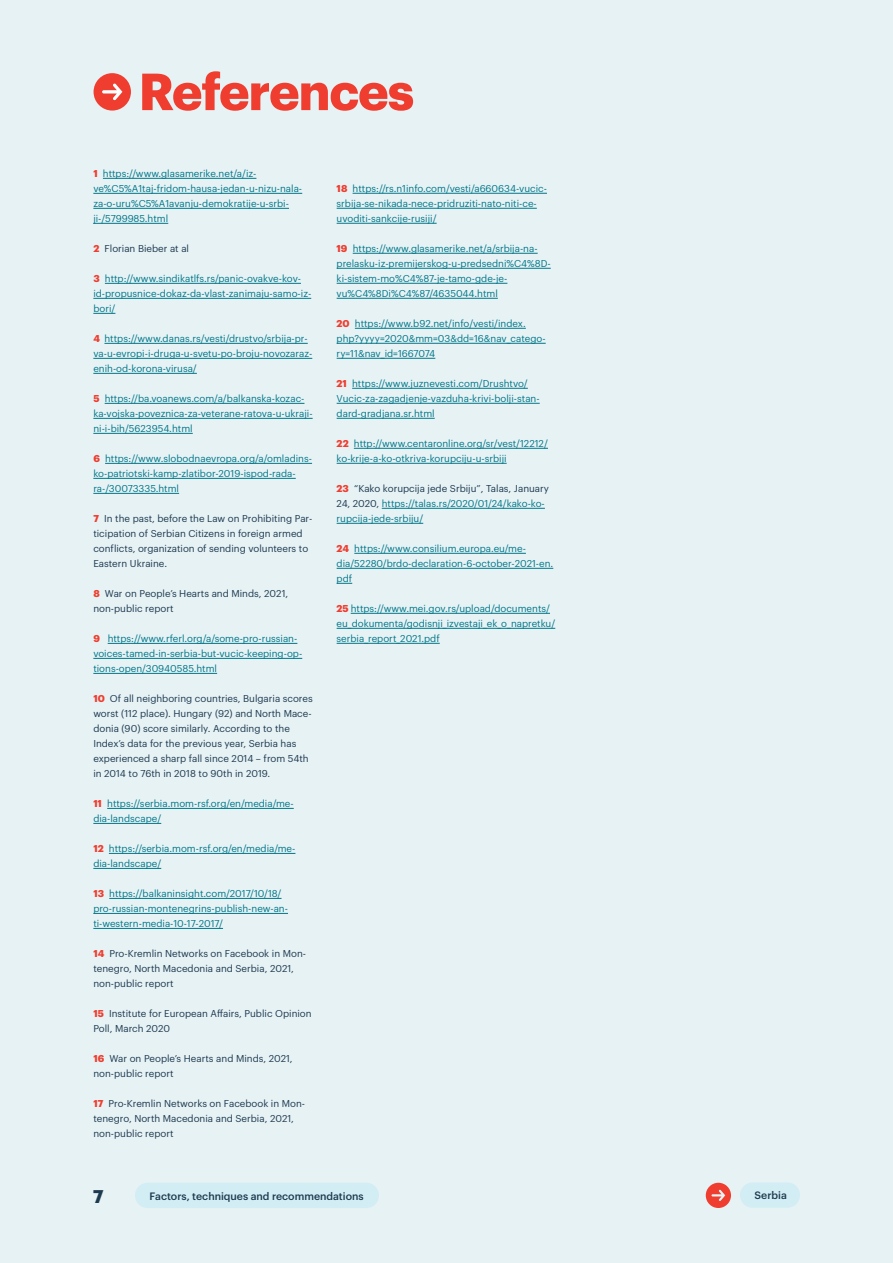
<style>
.page{position:relative;width:893px;height:1263px;background:#e7f2f5}
.page>*{position:absolute;margin:0;border:0;box-sizing:border-box;transform-origin:0 0}
.t1{font:700 51px "Graphik";letter-spacing:-.02em;color:#ef3e30}
.t2{font:700 18px "Graphik";color:#1d3a4f}
.t3{font:500 10.5px "Graphik";color:#1d3a4f}
.t4{font:9.75px/15px "Graphik";color:#078}
.t5{font:9.75px/15px "Graphik";color:#1d3a4f}
.s1{font-weight:700;color:#ef3e30}
.s2{color:#1d3a4f}
</style>
<div class="page">
<div style="left:740px;top:1182px;width:60px;height:26px;background:#d2edf4;border-radius:13px"></div>
<div style="left:135px;top:1183px;width:244px;height:25px;background:#d2edf4;border-radius:13px"></div>
<div style="left:706px;top:1183px;width:25px;height:25px;background:#ef3e30;border-radius:50%"></div>
<svg style="left:711px;top:1190px;width:14px;height:11px"></svg>
<hr style="left:103px;top:178px;width:153px;height:1px;background:#078">
<hr style="left:93px;top:193px;width:209px;height:1px;background:#078">
<hr style="left:93px;top:208px;width:196px;height:1px;background:#078">
<hr style="left:93px;top:223px;width:75px;height:1px;background:#078">
<hr style="left:105px;top:283px;width:196px;height:1px;background:#078">
<hr style="left:93px;top:298px;width:218px;height:1px;background:#078">
<svg style="left:93px;top:313px;width:22px;height:1px"></svg>
<hr style="left:104px;top:343px;width:204px;height:1px;background:#078">
<hr style="left:93px;top:358px;width:219px;height:1px;background:#078">
<hr style="left:93px;top:373px;width:104px;height:1px;background:#078">
<hr style="left:105px;top:403px;width:199px;height:1px;background:#078">
<hr style="left:93px;top:418px;width:220px;height:1px;background:#078">
<hr style="left:93px;top:433px;width:100px;height:1px;background:#078">
<hr style="left:105px;top:463px;width:207px;height:1px;background:#078">
<hr style="left:93px;top:478px;width:203px;height:1px;background:#078">
<hr style="left:93px;top:493px;width:86px;height:1px;background:#078">
<hr style="left:108px;top:643px;width:189px;height:1px;background:#078">
<hr style="left:93px;top:658px;width:209px;height:1px;background:#078">
<hr style="left:93px;top:673px;width:124px;height:1px;background:#078">
<hr style="left:107px;top:808px;width:187px;height:1px;background:#078">
<hr style="left:93px;top:823px;width:68px;height:1px;background:#078">
<hr style="left:109px;top:853px;width:186px;height:1px;background:#078">
<hr style="left:93px;top:868px;width:68px;height:1px;background:#078">
<hr style="left:109px;top:898px;width:172px;height:1px;background:#078">
<hr style="left:93px;top:913px;width:195px;height:1px;background:#078">
<hr style="left:93px;top:928px;width:130px;height:1px;background:#078">
<hr style="left:353px;top:193px;width:194px;height:1px;background:#078">
<hr style="left:337px;top:208px;width:200px;height:1px;background:#078">
<hr style="left:337px;top:223px;width:100px;height:1px;background:#078">
<hr style="left:353px;top:253px;width:185px;height:1px;background:#078">
<hr style="left:337px;top:268px;width:214px;height:1px;background:#078">
<hr style="left:337px;top:283px;width:170px;height:1px;background:#078">
<hr style="left:337px;top:298px;width:161px;height:1px;background:#078">
<hr style="left:355px;top:328px;width:171px;height:1px;background:#078">
<hr style="left:337px;top:343px;width:209px;height:1px;background:#078">
<hr style="left:337px;top:358px;width:98px;height:1px;background:#078">
<hr style="left:352px;top:388px;width:176px;height:1px;background:#078">
<hr style="left:337px;top:403px;width:203px;height:1px;background:#078">
<hr style="left:337px;top:418px;width:98px;height:1px;background:#078">
<hr style="left:354px;top:448px;width:194px;height:1px;background:#078">
<hr style="left:337px;top:463px;width:170px;height:1px;background:#078">
<hr style="left:382px;top:508px;width:163px;height:1px;background:#078">
<hr style="left:337px;top:523px;width:86px;height:1px;background:#078">
<hr style="left:354px;top:553px;width:172px;height:1px;background:#078">
<hr style="left:337px;top:568px;width:216px;height:1px;background:#078">
<svg style="left:337px;top:583px;width:15px;height:1px"></svg>
<hr style="left:351px;top:613px;width:199px;height:1px;background:#078">
<hr style="left:337px;top:628px;width:218px;height:1px;background:#078">
<hr style="left:337px;top:643px;width:103px;height:1px;background:#078">
<div style="left:94px;top:73px;width:37px;height:38px;background:#ef3e30;border-radius:50%"></div>
<svg style="left:102px;top:83px;width:20px;height:17px"></svg>
<h1 class="t1" style="left:139px;top:52px;width:277px">References</h1>
<p class="t4" style="left:93px;top:165px;width:210px"><span class="s1">1</span> https://www.glasamerike.net/a/iz&shy;ve%C5%A1taj-fridom-hausa-jedan-u-nizu-nala&shy;za-o-uru%C5%A1avanju-demokratije-u-srbi&shy;ji-/5799985.html</p>
<p class="t5" style="left:93px;top:240px;width:97px"><span class="s1">2</span> Florian Bieber at al</p>
<p class="t4" style="left:93px;top:270px;width:219px"><span class="s1">3</span> http://www.sindikatlfs.rs/panic-ovakve-kov&shy;id-propusnice-dokaz-da-vlast-zanimaju-samo-iz&shy;bori/</p>
<p class="t4" style="left:93px;top:330px;width:220px"><span class="s1">4</span> https://www.danas.rs/vesti/drustvo/srbija-pr&shy;va-u-evropi-i-druga-u-svetu-po-broju-novozaraz&shy;enih-od-korona-virusa/</p>
<p class="t4" style="left:93px;top:390px;width:221px"><span class="s1">5</span> https://ba.voanews.com/a/balkanska-kozac&shy;ka-vojska-poveznica-za-veterane-ratova-u-ukraji&shy;ni-i-bih/5623954.html</p>
<p class="t4" style="left:93px;top:450px;width:220px"><span class="s1">6</span> https://www.slobodnaevropa.org/a/omladins&shy;ko-patriotski-kamp-zlatibor-2019-ispod-rada&shy;ra-/30073335.html</p>
<p class="t5" style="left:93px;top:510px;width:221px"><span class="s1">7</span> In the past, before the Law on Prohibiting Par&shy;ticipation of Serbian Citizens in foreign armed conflicts, organization of sending volunteers to Eastern Ukraine.</p>
<p class="t5" style="left:93px;top:585px;width:196px"><span class="s1">8</span> War on People’s Hearts and Minds, 2021, non-public report</p>
<p class="t4" style="left:93px;top:630px;width:210px"><span class="s1">9</span> https://www.rferl.org/a/some-pro-russian&shy;voices-tamed-in-serbia-but-vucic-keeping-op&shy;tions-open/30940585.html</p>
<p class="t5" style="left:93px;top:690px;width:221px"><span class="s1">10</span> Of all neighboring countries, Bulgaria scores worst (112 place). Hungary (92) and North Mace&shy;donia (90) score similarly. According to the Index’s data for the previous year, Serbia has experienced a sharp fall since 2014 – from 54th in 2014 to 76th in 2018 to 90th in 2019.</p>
<p class="t4" style="left:93px;top:795px;width:202px"><span class="s1">11</span> https://serbia.mom-rsf.org/en/media/me&shy;dia-landscape/</p>
<p class="t4" style="left:93px;top:840px;width:204px"><span class="s1">12</span> https://serbia.mom-rsf.org/en/media/me&shy;dia-landscape/</p>
<p class="t4" style="left:93px;top:885px;width:196px"><span class="s1">13</span> https://balkaninsight.com/2017/10/18/ pro-russian-montenegrins-publish-new-an&shy;ti-western-media-10-17-2017/</p>
<p class="t5" style="left:93px;top:945px;width:214px"><span class="s1">14</span> Pro-Kremlin Networks on Facebook in Mon&shy;tenegro, North Macedonia and Serbia, 2021, non-public report</p>
<p class="t5" style="left:93px;top:1005px;width:220px"><span class="s1">15</span> Institute for European Affairs, Public Opinion<br>Poll, March 2020</p>
<p class="t5" style="left:93px;top:1050px;width:201px"><span class="s1">16</span> War on People’s Hearts and Minds, 2021, non-public report</p>
<p class="t5" style="left:93px;top:1095px;width:213px"><span class="s1">17</span> Pro-Kremlin Networks on Facebook in Mon&shy;tenegro, North Macedonia and Serbia, 2021, non-public report</p>
<p class="t4" style="left:337px;top:180px;width:212px"><span class="s1">18</span> https://rs.n1info.com/vesti/a660634-vucic&shy;srbija-se-nikada-nece-pridruziti-nato-niti-ce&shy;uvoditi-sankcije-rusiji/</p>
<p class="t4" style="left:337px;top:240px;width:216px"><span class="s1">19</span> https://www.glasamerike.net/a/srbija-na&shy;prelasku-iz-premijerskog-u-predsedni%C4%8D&shy;ki-sistem-mo%C4%87-je-tamo-gde-je&shy;vu%C4%8Di%C4%87/4635044.html</p>
<p class="t4" style="left:337px;top:315px;width:211px"><span class="s1">20</span> https://www.b92.net/info/vesti/index. php?yyyy=2020&amp;mm=03&amp;dd=16&amp;nav_catego&shy;ry=11&amp;nav_id=1667074</p>
<p class="t4" style="left:337px;top:375px;width:205px"><span class="s1">21</span> https://www.juznevesti.com/Drushtvo/<br>Vucic-za-zagadjenje-vazduha-krivi-bolji-stan&shy;dard-gradjana.sr.html</p>
<p class="t4" style="left:337px;top:435px;width:213px"><span class="s1">22</span> http://www.centaronline.org/sr/vest/12212/ ko-krije-a-ko-otkriva-korupciju-u-srbiji</p>
<p class="t4" style="left:337px;top:480px;width:214px"><span class="s1">23</span> <span class="s2">“Kako korupcija jede Srbiju”, Talas, January<br>24, 2020,</span> https://talas.rs/2020/01/24/kako-ko&shy;rupcija-jede-srbiju/</p>
<p class="t4" style="left:337px;top:540px;width:218px"><span class="s1">24</span> https://www.consilium.europa.eu/me&shy;dia/52280/brdo-declaration-6-october-2021-en. pdf</p>
<p class="t4" style="left:337px;top:600px;width:220px"><span class="s1">25</span> https://www.mei.gov.rs/upload/documents/ eu_dokumenta/godisnji_izvestaji_ek_o_napretku/ serbia_report_2021.pdf</p>
<h2 class="t2" style="left:93px;top:1182px;width:12px">7</h2>
<p class="t3" style="left:150px;top:1188px;width:216px">Factors, techniques and recommendations</p>
<p class="t3" style="left:755px;top:1187px;width:34px">Serbia</p>
</div>
